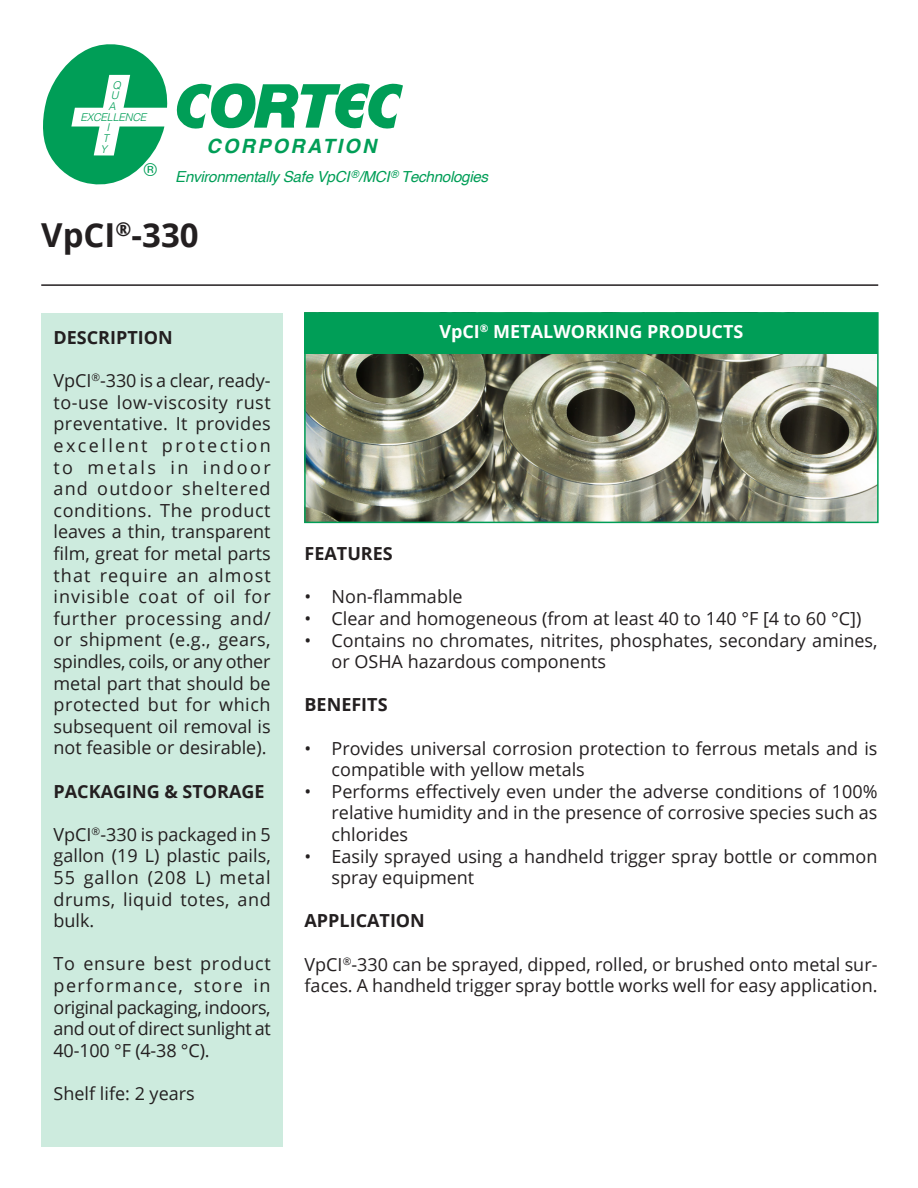
<style>
.page{position:relative;width:918px;height:1188px;background:#fff}
.page>*{position:absolute;margin:0;border:0;box-sizing:border-box;transform-origin:0 0}
.t1{font:700 33px "Open Sans";color:#231f20}
.t2{font:italic 700 19.65px "Helvetica";letter-spacing:.12em;color:#009e57}
.t3{font:18px/21.6px "Open Sans";color:#231f20;text-align:justify}
.t4{font:700 18px "Open Sans";color:#231f20}
.t5{font:700 18px "Open Sans";color:#fff}
.t6{font:17.85px "Helvetica";color:#009e57}
.t7{font:italic 15.15px "Helvetica";letter-spacing:-.02em;color:#009e57}
.t8{font:italic 300 10.8px/10.8px "Helvetica";letter-spacing:-.02em;color:#009e57;text-align:center}
</style>
<div class="page">
<svg style="left:43px;top:44px;width:360px;height:141px"></svg>
<div style="left:41px;top:313px;width:242px;height:834px;background:#cdebde"></div>
<hr style="left:41px;top:284px;width:837px;height:2px;background:#231f20">
<img style="left:307px;top:353px;width:569px;height:167px">
<div style="left:304px;top:312px;width:575px;height:211px;border:2px solid #009e57"></div>
<div style="left:305px;top:313px;width:573px;height:40px;background:#009e57"></div>
<p class="t8" style="left:108px;top:79px;width:14px">Q<br>U<br>A</p>
<p class="t8" style="left:101px;top:122px;width:10px">I<br>T<br>Y</p>
<p class="t8" style="left:80px;top:111px;width:68px">EXCELLENCE</p>
<p class="t6" style="left:144px;top:158px;width:15px">®</p>
<p class="t2" style="left:207px;top:130px;width:171px">CORPORATION</p>
<p class="t7" style="left:175px;top:165px;width:315px">Environmentally Safe VpCI<sup>®</sup>/MCI<sup>®</sup> Technologies</p>
<p class="t1" style="left:41px;top:211px;width:159px">VpCI<sup>®</sup>-330</p>
<p class="t4" style="left:54px;top:325px;width:121px">DESCRIPTION</p>
<p class="t3" style="left:54px;top:369px;width:219px">VpCI<sup>®</sup>-330 is a clear, ready&shy;to-use low-viscosity rust preventative. It provides excellent protection to metals in indoor and outdoor sheltered conditions. The product leaves a thin, transparent film, great for metal parts that require an almost invisible coat of oil for further processing and/ or shipment (e.g., gears, spindles, coils, or any other metal part that should be protected but for which subsequent oil removal is not feasible or desirable).</p>
<p class="t4" style="left:54px;top:778px;width:213px">PACKAGING &amp; STORAGE</p>
<p class="t3" style="left:54px;top:823px;width:219px">VpCI<sup>®</sup>-330 is packaged in 5 gallon (19 L) plastic pails, 55 gallon (208 L) metal drums, liquid totes, and bulk.</p>
<p class="t3" style="left:54px;top:953px;width:219px">To ensure best product performance, store in original packaging, indoors, and out of direct sunlight at 40-100 °F (4-38 °C).</p>
<p class="t3" style="left:54px;top:1082px;width:143px">Shelf life: 2 years</p>
<p class="t5" style="left:439px;top:319px;width:306px">VpCI<sup>®</sup> METALWORKING PRODUCTS</p>
<p class="t4" style="left:305px;top:541px;width:90px">FEATURES</p>
<p class="t3" style="left:305px;top:586px;width:160px">• Non-flammable</p>
<p class="t3" style="left:305px;top:607px;width:558px">• Clear and homogeneous (from at least 40 to 140 °F [4 to 60 °C])</p>
<p class="t3" style="left:332px;top:629px;width:547px;text-indent:-27px">• Contains no chromates, nitrites, phosphates, secondary amines, or OSHA hazardous components</p>
<p class="t4" style="left:305px;top:692px;width:85px">BENEFITS</p>
<p class="t3" style="left:332px;top:737px;width:547px;text-indent:-27px">• Provides universal corrosion protection to ferrous metals and is compatible with yellow metals</p>
<p class="t3" style="left:332px;top:780px;width:547px;text-indent:-27px">• Performs effectively even under the adverse conditions of 100% relative humidity and in the presence of corrosive species such as chlorides</p>
<p class="t3" style="left:332px;top:845px;width:547px;text-indent:-27px">• Easily sprayed using a handheld trigger spray bottle or common spray equipment</p>
<p class="t4" style="left:305px;top:908px;width:122px">APPLICATION</p>
<p class="t3" style="left:305px;top:953px;width:574px">VpCI<sup>®</sup>-330 can be sprayed, dipped, rolled, or brushed onto metal sur&shy;faces. A handheld trigger spray bottle works well for easy application.</p>
</div>
